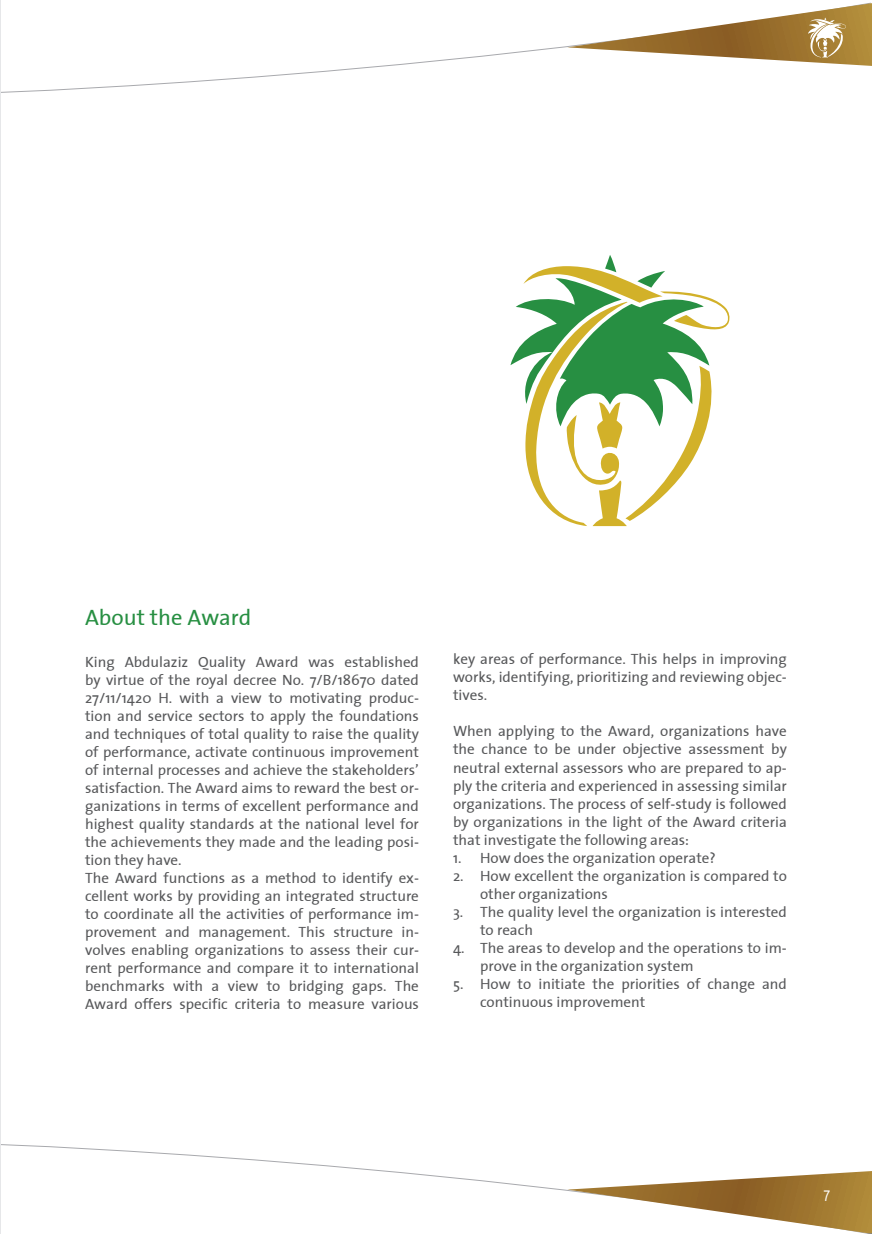
<style>
.page{position:relative;width:872px;height:1234px;background:#fff}
.page>*{position:absolute;margin:0;border:0;box-sizing:border-box;transform-origin:0 0}
.t1{font:22.5px "The Sans";color:#278f42}
.t2{font:15px/18px "The Sans";color:#57585a;text-align:justify}
.t3{font:15px "Arial Narrow";color:#fff}
</style>
<div class="page">
<svg style="left:1px;top:1144px;width:566px;height:47px"></svg>
<svg style="left:567px;top:1171px;width:305px;height:62px"></svg>
<svg style="left:1px;top:2px;width:870px;height:91px"></svg>
<svg style="left:567px;top:3px;width:305px;height:63px"></svg>
<hr style="left:0;top:0;width:1px;height:1233px;background:#e6e7e9">
<svg style="left:510px;top:255px;width:220px;height:271px"></svg>
<p class="t1" style="left:85px;top:599px;width:168px">About the Award</p>
<p class="t2" style="left:85px;top:652px;width:335px">King Abdulaziz Quality Award was established by virtue of the royal decree No. 7/B/18670 dated 27/11/1420 H. with a view to motivating produc&shy;tion and service sectors to apply the foundations and techniques of total quality to raise the quality of performance, activate continuous improvement of internal processes and achieve the stakeholders’ satisfaction. The Award aims to reward the best or&shy;ganizations in terms of excellent performance and highest quality standards at the national level for the achievements they made and the leading posi&shy;tion they have.</p>
<p class="t2" style="left:85px;top:868px;width:335px">The Award functions as a method to identify ex&shy;cellent works by providing an integrated structure to coordinate all the activities of performance im&shy;provement and management. This structure in&shy;volves enabling organizations to assess their cur&shy;rent performance and compare it to international benchmarks with a view to bridging gaps. The Award offers specific criteria to measure various</p>
<p class="t2" style="left:453px;top:649px;width:335px">key areas of performance. This helps in improving works, identifying, prioritizing and reviewing objec&shy;tives.</p>
<p class="t2" style="left:453px;top:721px;width:335px">When applying to the Award, organizations have the chance to be under objective assessment by neutral external assessors who are prepared to ap&shy;ply the criteria and experienced in assessing similar organizations. The process of self-study is followed by organizations in the light of the Award criteria that investigate the following areas:</p>
<p class="t2" style="left:453px;top:847px;width:264px">1. How does the organization operate?</p>
<p class="t2" style="left:480px;top:865px;width:308px;text-indent:-27px">2. How excellent the organization is compared to other organizations</p>
<p class="t2" style="left:480px;top:901px;width:308px;text-indent:-27px">3. The quality level the organization is interested to reach</p>
<p class="t2" style="left:480px;top:937px;width:308px;text-indent:-27px">4. The areas to develop and the operations to im&shy;prove in the organization system</p>
<p class="t2" style="left:480px;top:973px;width:308px;text-indent:-27px">5. How to initiate the priorities of change and continuous improvement</p>
<p class="t3" style="left:823px;top:1184px;width:8px">7</p>
</div>
